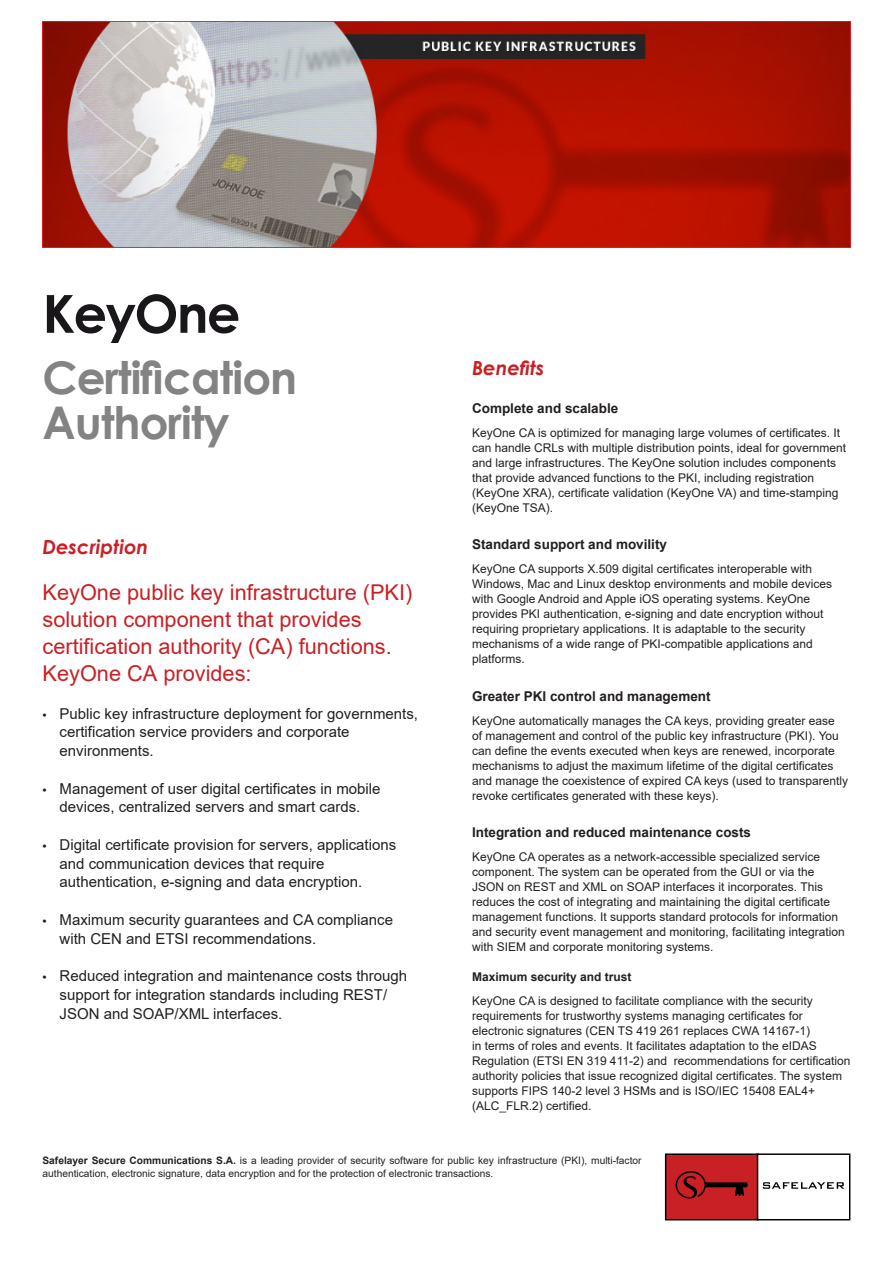
<style>
.page{position:relative;width:893px;height:1263px;background:#fff}
.page>*{position:absolute;margin:0;border:0;box-sizing:border-box;transform-origin:0 0}
.t1{font:700 52.5px "Century Gothic";letter-spacing:-.03em;color:#1a171b}
.t2{font:700 45px "Century Gothic";letter-spacing:-.02em;color:#838383}
.t3{font:21.75px/27px "Arial";color:#c92026}
.t4{font:italic 700 19.5px "Century Gothic";color:#c92026}
.t5{font:15px/18.8px "Arial";color:#231f20}
.t6{font:700 13.5px "Arial";color:#231f20}
.t7{font:12px/15px "Arial";color:#231f20}
.t8{font:700 12px "Arial";color:#231f20}
.t9{font:10.2px/13.5px "Arial";color:#231f20}
.s1{font-family:"Myriad Pro"}
.s2{font-weight:700}
</style>
<div class="page">
<div style="left:665px;top:1153px;width:93px;height:67px;background:#c92026;border:1px solid #000"></div>
<div style="left:757px;top:1153px;width:93px;height:67px;background:#fff;border:1px solid #000"></div>
<svg style="left:763px;top:1182px;width:81px;height:7px"></svg>
<svg style="left:675px;top:1171px;width:73px;height:27px"></svg>
<img style="left:43px;top:21px;width:807px;height:226px">
<p class="t1" style="left:43px;top:274px;width:199px">KeyOne</p>
<p class="t2" style="left:43px;top:344px;width:256px">Certification</p>
<p class="t2" style="left:43px;top:389px;width:189px">Authority</p>
<p class="t4" style="left:43px;top:532px;width:107px">Description</p>
<p class="t3" style="left:43px;top:579px;width:371px">KeyOne public key infrastructure (PKI) solution component that provides certification authority (CA) functions.<br>KeyOne CA provides:</p>
<p class="t5" style="left:60px;top:704px;width:360px;text-indent:-17px"><span class="s1">•</span> Public key infrastructure deployment for governments, certification service providers and corporate environments.</p>
<p class="t5" style="left:43px;top:779px;width:339px;text-align:center"><span class="s1">•</span> Management of user digital certificates in mobile devices, centralized servers and smart cards.</p>
<p class="t5" style="left:60px;top:835px;width:338px;text-indent:-17px"><span class="s1">•</span> Digital certificate provision for servers, applications and communication devices that require authentication, e-signing and data encryption.</p>
<p class="t5" style="left:60px;top:910px;width:335px;text-indent:-17px"><span class="s1">•</span> Maximum security guarantees and CA compliance with CEN and ETSI recommendations.</p>
<p class="t5" style="left:60px;top:966px;width:349px;text-indent:-17px"><span class="s1">•</span> Reduced integration and maintenance costs through support for integration standards including REST/<br>JSON and SOAP/XML interfaces.</p>
<p class="t4" style="left:472px;top:353px;width:74px">Benefits</p>
<p class="t6" style="left:472px;top:398px;width:148px">Complete and scalable</p>
<p class="t7" style="left:472px;top:425px;width:376px">KeyOne CA is optimized for managing large volumes of certificates. It can handle CRLs with multiple distribution points, ideal for government and large infrastructures. The KeyOne solution includes components that provide advanced functions to the PKI, including registration (KeyOne XRA), certificate validation (KeyOne VA) and time-stamping (KeyOne TSA).</p>
<p class="t6" style="left:472px;top:535px;width:197px">Standard support and movility</p>
<p class="t7" style="left:472px;top:561px;width:362px">KeyOne CA supports X.509 digital certificates interoperable with Windows, Mac and Linux desktop environments and mobile devices with Google Android and Apple iOS operating systems. KeyOne provides PKI authentication, e-signing and date encryption without requiring proprietary applications. It is adaptable to the security mechanisms of a wide range of PKI-compatible applications and platforms.</p>
<p class="t6" style="left:472px;top:686px;width:240px">Greater PKI control and management</p>
<p class="t7" style="left:472px;top:713px;width:378px">KeyOne automatically manages the CA keys, providing greater ease<br>of management and control of the public key infrastructure (PKI). You can define the events executed when keys are renewed, incorporate mechanisms to adjust the maximum lifetime of the digital certificates and manage the coexistence of expired CA keys (used to transparently revoke certificates generated with these keys).</p>
<p class="t6" style="left:472px;top:823px;width:281px">Integration and reduced maintenance costs</p>
<p class="t7" style="left:472px;top:849px;width:374px">KeyOne CA operates as a network-accessible specialized service component. The system can be operated from the GUI or via the JSON on REST and XML on SOAP interfaces it incorporates. This reduces the cost of integrating and maintaining the digital certificate management functions. It supports standard protocols for information and security event management and monitoring, facilitating integration with SIEM and corporate monitoring systems.</p>
<p class="t8" style="left:472px;top:968px;width:161px">Maximum security and trust</p>
<p class="t7" style="left:472px;top:993px;width:380px">KeyOne CA is designed to facilitate compliance with the security requirements for trustworthy systems managing certificates for electronic signatures (CEN TS 419 261 replaces CWA 14167-1)<br>in terms of roles and events. It facilitates adaptation to the eIDAS Regulation (ETSI EN 319 411-2) and recommendations for certification authority policies that issue recognized digital certificates. The system supports FIPS 140-2 level 3 HSMs and is ISO/IEC 15408 EAL4+ (ALC_FLR.2) certified.</p>
<p class="t9" style="left:43px;top:1153px;width:601px"><span class="s2">Safelayer Secure Communications S.A.</span> is a leading provider of security software for public key infrastructure (PKI), multi-factor authentication, electronic signature, data encryption and for the protection of electronic transactions.</p>
</div>
